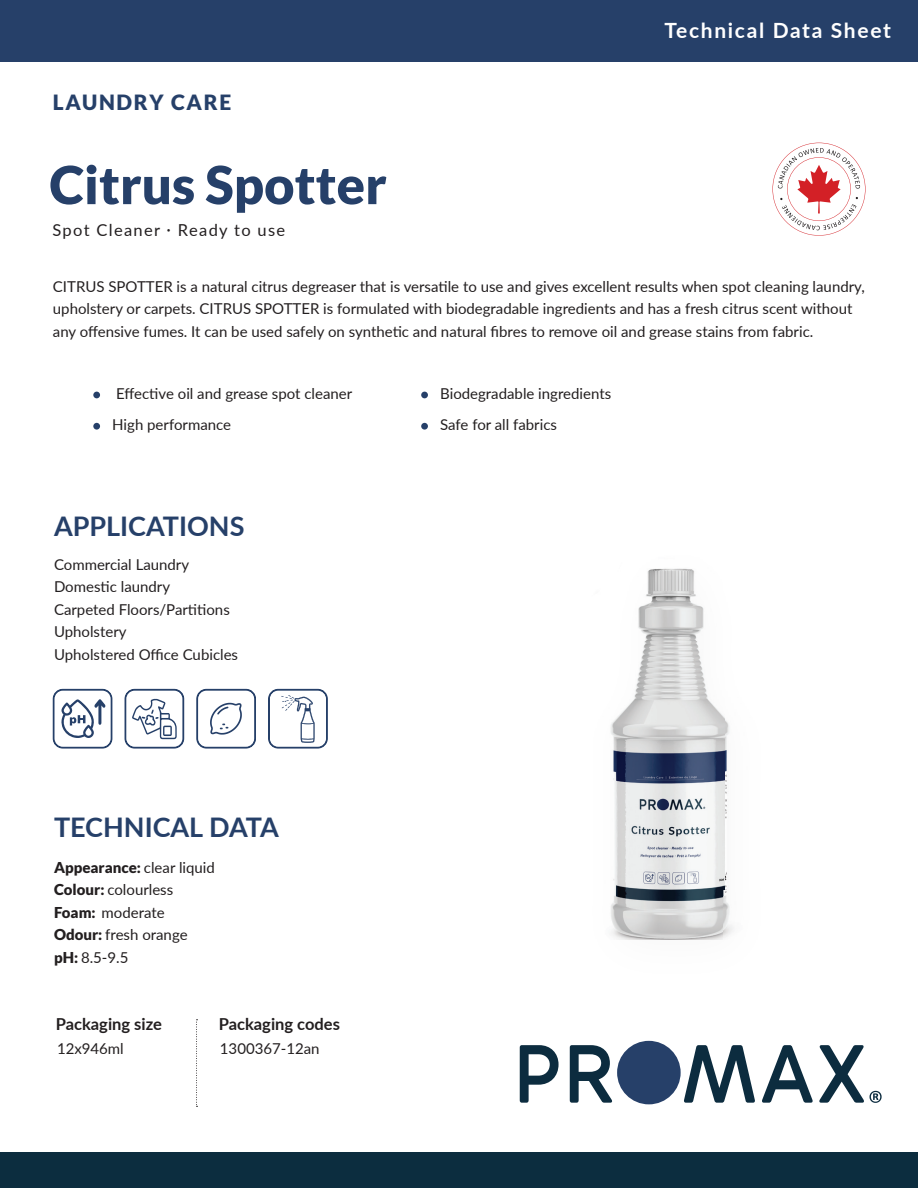
<style>
.page{position:relative;width:918px;height:1188px;background:#fff}
.page>*{position:absolute;margin:0;border:0;box-sizing:border-box;transform-origin:0 0}
.t1{font:900 52.5px "Lato";color:#264069}
.t2{font:700 27px "Lato";color:#264069}
.t3{font:700 21px "Lato";letter-spacing:.08em;color:#fff}
.t4{font:900 21px "Lato";letter-spacing:.08em;color:#264069}
.t5{font:700 16.5px "Lato";color:#231f20}
.t6{font:16.5px "Lato";letter-spacing:.08em;color:#231f20}
.t7{font:15px/22.5px "Lato";color:#231f20}
.s1{font-weight:900}
</style>
<div class="page">
<div style="left:0;top:0;width:918px;height:61px;background:#264069"></div>
<div style="left:0;top:1153px;width:918px;height:35px;background:#0c2d3f"></div>
<svg style="left:196px;top:1019px;width:2px;height:88px"></svg>
<div style="left:93px;top:392px;width:7px;height:6px;background:#264069;border-radius:50%"></div>
<div style="left:421px;top:392px;width:7px;height:6px;background:#264069;border-radius:50%"></div>
<div style="left:93px;top:423px;width:7px;height:7px;background:#264069;border-radius:50%"></div>
<div style="left:421px;top:423px;width:7px;height:7px;background:#264069;border-radius:50%"></div>
<svg style="left:520px;top:1045px;width:39px;height:58px"></svg>
<svg style="left:570px;top:1045px;width:43px;height:58px"></svg>
<svg style="left:684px;top:1045px;width:71px;height:58px"></svg>
<svg style="left:762px;top:1045px;width:51px;height:58px"></svg>
<svg style="left:819px;top:1045px;width:63px;height:58px"></svg>
<div style="left:617px;top:1041px;width:64px;height:63px;background:#264069;border-radius:50%"></div>
<img style="left:610px;top:568px;width:124px;height:372px">
<svg style="left:124px;top:689px;width:60px;height:60px"></svg>
<svg style="left:53px;top:689px;width:60px;height:60px"></svg>
<svg style="left:196px;top:689px;width:60px;height:60px"></svg>
<svg style="left:268px;top:689px;width:60px;height:60px"></svg>
<svg style="left:772px;top:143px;width:94px;height:93px"></svg>
<h3 class="t4" style="left:53px;top:90px;width:180px">LAUNDRY CARE</h3>
<h1 class="t1" style="left:50px;top:154px;width:339px">Citrus Spotter</h1>
<p class="t6" style="left:52px;top:218px;width:234px">Spot Cleaner · Ready to use</p>
<h3 class="t3" style="left:664px;top:15px;width:228px">Technical Data Sheet</h3>
<p class="t7" style="left:53px;top:275px;width:813px">CITRUS SPOTTER is a natural citrus degreaser that is versatile to use and gives excellent results when spot cleaning laundry, upholstery or carpets. CITRUS SPOTTER is formulated with biodegradable ingredients and has a fresh citrus scent without any offensive fumes. It can be used safely on synthetic and natural fibres to remove oil and grease stains from fabric.</p>
<p class="t7" style="left:116px;top:381px;width:238px">Effective oil and grease spot cleaner</p>
<p class="t7" style="left:440px;top:381px;width:173px">Biodegradable ingredients</p>
<p class="t7" style="left:112px;top:413px;width:120px">High performance</p>
<p class="t7" style="left:440px;top:413px;width:118px">Safe for all fabrics</p>
<h2 class="t2" style="left:54px;top:506px;width:192px">APPLICATIONS</h2>
<p class="t7" style="left:54px;top:553px;width:186px">Commercial Laundry<br>Domestic laundry<br>Carpeted Floors/Partitions<br>Upholstery<br>Upholstered Office Cubicles</p>
<h2 class="t2" style="left:54px;top:807px;width:226px">TECHNICAL DATA</h2>
<p class="t7" style="left:54px;top:855px;width:162px"><span class="s1">Appearance:</span> clear liquid<br><span class="s1">Colour:</span> colourless<br><span class="s1">Foam:</span> moderate<br><span class="s1">Odour:</span> fresh orange <span class="s1">pH:</span> 8.5-9.5</p>
<p class="t5" style="left:56px;top:1012px;width:108px">Packaging size</p>
<p class="t5" style="left:219px;top:1012px;width:123px">Packaging codes</p>
<p class="t7" style="left:57px;top:1037px;width:68px">12x946ml</p>
<p class="t7" style="left:220px;top:1037px;width:101px">1300367-12an</p>
</div>
